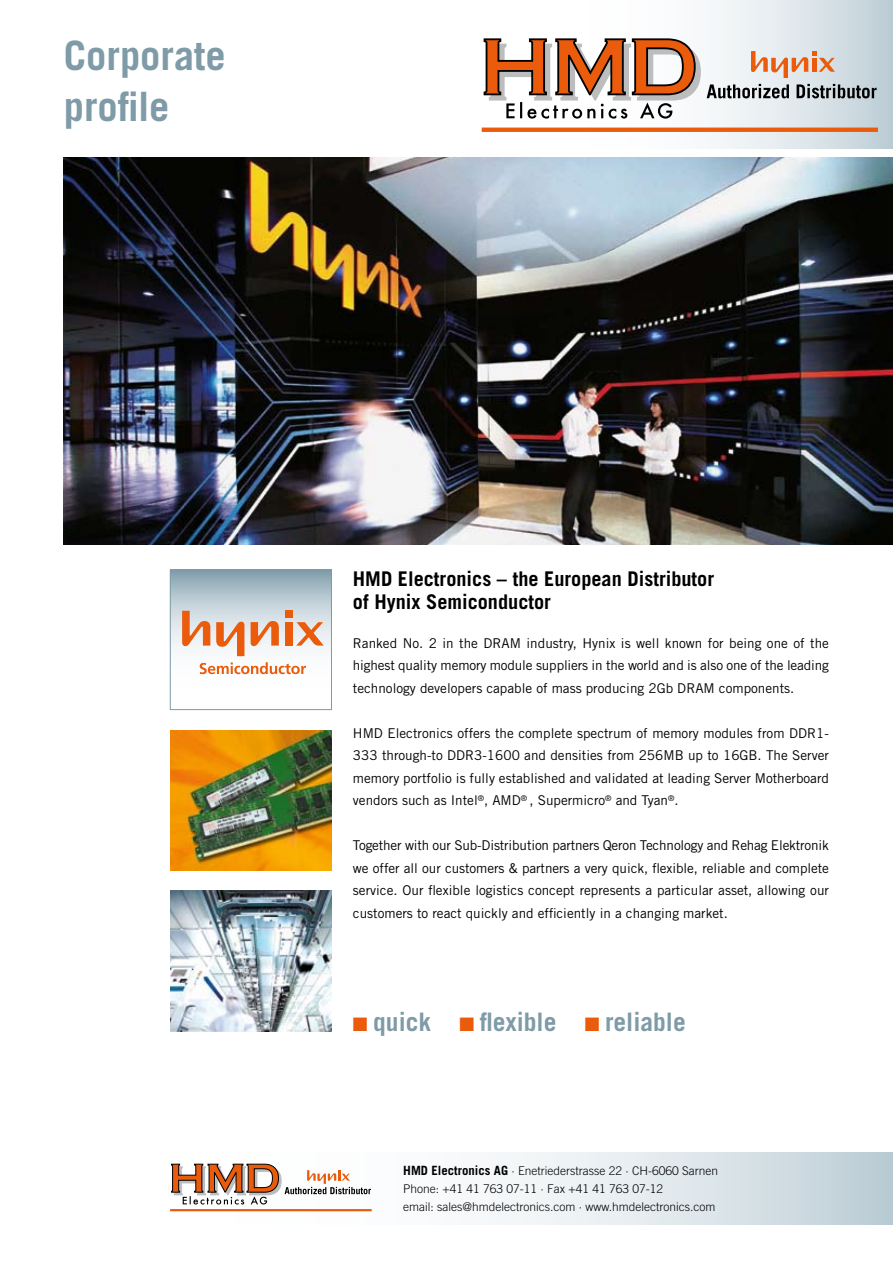
<style>
.page{position:relative;width:893px;height:1263px;background:#fff}
.page>*{position:absolute;margin:0;border:0;box-sizing:border-box;transform-origin:0 0}
.t1{font:700 40.5px/51px "Trade Gothic";color:#7e9ba7}
.t2{font:700 25.5px "Trade Gothic";color:#7e9ba7}
.t3{font:700 20.25px/22.5px "Trade Gothic";color:#000}
.t4{font:13.5px/22.5px "Trade Gothic";color:#000;text-align:justify}
.t5{font:300 12px/18px "Trade Gothic";color:#000}
.s1{color:#ea5b0c}
.s2{font-weight:700;font-size:12.75px}
</style>
<div class="page">
<svg style="left:170px;top:569px;width:162px;height:141px"></svg>
<img style="left:64px;top:157px;width:829px;height:387px">
<img style="left:170px;top:730px;width:162px;height:140px">
<svg style="left:170px;top:1152px;width:723px;height:72px"></svg>
<hr style="left:170px;top:1209px;width:202px;height:2px;background:#ea5b0c">
<svg style="left:171px;top:1163px;width:200px;height:41px"></svg>
<svg style="left:506px;top:0;width:387px;height:149px"></svg>
<svg style="left:482px;top:128px;width:396px;height:4px;background:#e95d10"></svg>
<svg style="left:483px;top:37px;width:394px;height:82px"></svg>
<img style="left:170px;top:891px;width:162px;height:140px">
<h1 class="t1" style="left:64px;top:29px;width:163px">Corporate profile</h1>
<h3 class="t3" style="left:353px;top:567px;width:363px">HMD Electronics – the European Distributor of Hynix Semiconductor</h3>
<p class="t4" style="left:353px;top:632px;width:478px">Ranked No. 2 in the DRAM industry, Hynix is well known for being one of the highest quality memory module suppliers in the world and is also one of the leading technology developers capable of mass producing 2Gb DRAM components.</p>
<p class="t4" style="left:353px;top:722px;width:478px">HMD Electronics offers the complete spectrum of memory modules from DDR1- 333 through-to DDR3-1600 and densities from 256MB up to 16GB. The Server memory portfolio is fully established and validated at leading Server Motherboard vendors such as Intel<sup>®</sup>, AMD<sup>®</sup> , Supermicro<sup>®</sup> and Tyan<sup>®</sup>.</p>
<p class="t4" style="left:353px;top:834px;width:478px">Together with our Sub-Distribution partners Qeron Technology and Rehag Elektronik we offer all our customers &amp; partners a very quick, flexible, reliable and complete service. Our flexible logistics concept represents a particular asset, allowing our customers to react quickly and efficiently in a changing market.</p>
<h2 class="t2" style="left:353px;top:1006px;width:334px"><span class="s1">■</span> quick <span class="s1">■</span> flexible <span class="s1">■</span> reliable</h2>
<p class="t5" style="left:403px;top:1161px;width:316px"><span class="s2">HMD Electronics AG</span> · Enetriederstrasse 22 · CH-6060 Sarnen<br>Phone: +41 41 763 07-11 · Fax +41 41 763 07-12<br>email: sales@hmdelectronics.com · www.hmdelectronics.com</p>
</div>
